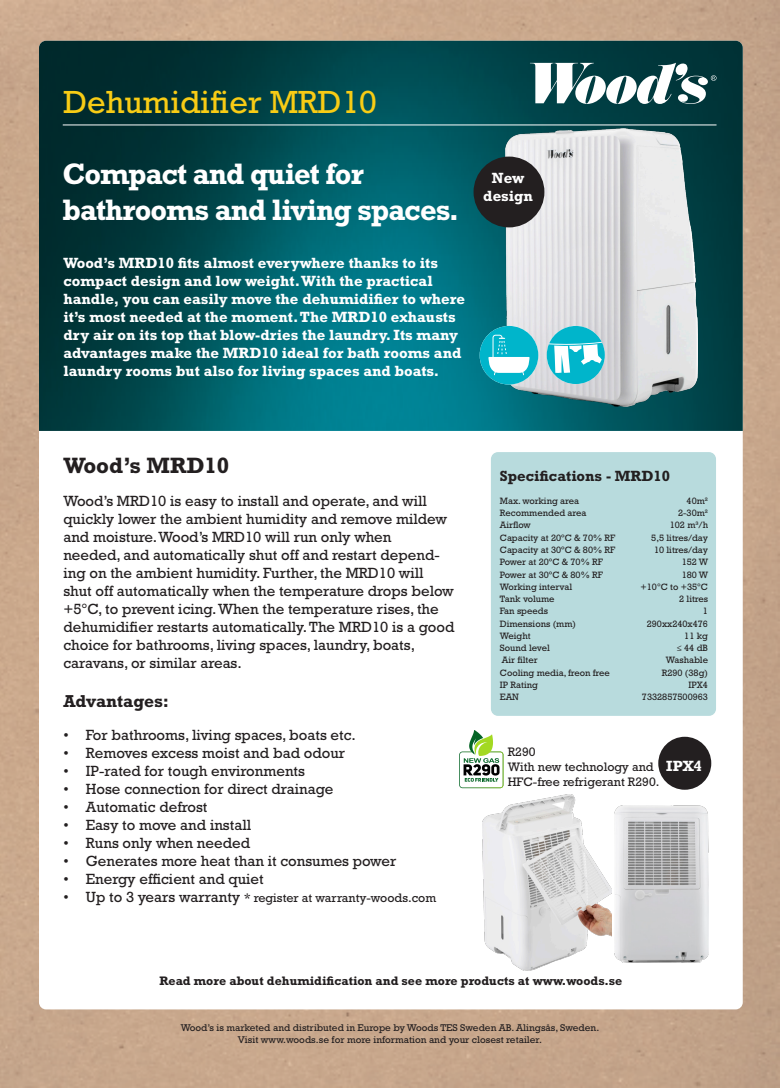
<style>
.page{position:relative;width:780px;height:1088px;background:#fff}
.page>*{position:absolute;margin:0;border:0;box-sizing:border-box;transform-origin:0 0}
.t1{font:32.5px "Rockwell Std";color:#f8cc15}
.t2{font:700 30px "Rockwell Std";letter-spacing:-.03em;color:#fff}
.t3{font:700 22.5px "Rockwell Std";color:#231f20}
.t4{font:700 17.5px "Rockwell Std";color:#231f20}
.t5{font:15px/18px "Rockwell Std";color:#231f20}
.t6{font:700 15px/18px "Rockwell Std";color:#fff}
.t7{font:700 15px "Rockwell Std";color:#231f20}
.t8{font:12.5px/15px "Rockwell Std";color:#231f20}
.t9{font:700 12.5px "Rockwell Std";color:#231f20}
.t10{font:9.88px "Rockwell Std";color:#231f20}
.t11{font:9.38px "Rockwell Std";color:#231f20}
.s1{font-size:15px}
</style>
<div class="page">
<img style="left:0;top:1px;width:779px;height:1087px">
<div style="left:39px;top:41px;width:703px;height:968px;background:#fff;border-radius:7px"></div>
<img style="left:39px;top:41px;width:703px;height:390px">
<div style="left:491px;top:452px;width:225px;height:264px;background:#b8dbdd;border-radius:7px"></div>
<hr style="left:63px;top:125px;width:653px;height:1px;background:#fff">
<svg style="left:530px;top:63px;width:186px;height:41px"></svg>
<div style="left:658px;top:737px;width:53px;height:53px;background:#231f20;border-radius:50%"></div>
<img style="left:505px;top:128px;width:192px;height:279px">
<svg style="left:459px;top:730px;width:44px;height:58px"></svg>
<svg style="left:546px;top:326px;width:58px;height:58px"></svg>
<svg style="left:479px;top:326px;width:59px;height:58px"></svg>
<div style="left:473px;top:157px;width:71px;height:70px;background:#231f20;border-radius:50%"></div>
<img style="left:482px;top:794px;width:129px;height:176px">
<img style="left:614px;top:806px;width:94px;height:156px">
<p class="t1" style="left:63px;top:83px;width:315px">Dehumidifier MRD10</p>
<p class="t2" style="left:63px;top:156px;width:302px">Compact and quiet for</p>
<p class="t2" style="left:63px;top:192px;width:398px">bathrooms and living spaces.</p>
<p class="t6" style="left:63px;top:253px;width:403px">Wood’s MRD10 fits almost everywhere thanks to its compact design and low weight. With the practical handle, you can easily move the dehumidifier to where it’s most needed at the moment. The MRD10 exhausts dry air on its top that blow-dries the laundry. Its many advantages make the MRD10 ideal for bath rooms and laundry rooms but also for living spaces and boats.</p>
<p class="t6" style="left:492px;top:169px;width:34px">New</p>
<p class="t6" style="left:483px;top:187px;width:51px">design</p>
<p class="t3" style="left:63px;top:452px;width:167px">Wood’s MRD10</p>
<p class="t5" style="left:63px;top:492px;width:392px">Wood’s MRD10 is easy to install and operate, and will quickly lower the ambient humidity and remove mildew and moisture. Wood’s MRD10 will run only when<br>needed, and automatically shut off and restart depend&shy;ing on the ambient humidity. Further, the MRD10 will shut off automatically when the temperature drops below +5°C, to prevent icing. When the temperature rises, the dehumidifier restarts automatically. The MRD10 is a good choice for bathrooms, living spaces, laundry, boats,</p>
<p class="t5" style="left:63px;top:654px;width:180px">caravans, or similar areas.</p>
<p class="t4" style="left:63px;top:690px;width:107px">Advantages:</p>
<p class="t5" style="left:63px;top:726px;width:294px">• For bathrooms, living spaces, boats etc.</p>
<p class="t5" style="left:63px;top:744px;width:283px">• Removes excess moist and bad odour</p>
<p class="t5" style="left:63px;top:762px;width:243px">• IP-rated for tough environments</p>
<p class="t5" style="left:63px;top:780px;width:271px">• Hose connection for direct drainage</p>
<p class="t5" style="left:63px;top:798px;width:145px">• Automatic defrost</p>
<p class="t5" style="left:63px;top:816px;width:189px">• Easy to move and install</p>
<p class="t5" style="left:63px;top:834px;width:188px">• Runs only when needed</p>
<p class="t5" style="left:63px;top:852px;width:334px">• Generates more heat than it consumes power</p>
<p class="t5" style="left:63px;top:870px;width:202px">• Energy efficient and quiet</p>
<p class="t8" style="left:63px;top:890px;width:374px"><span class="s1">• Up to 3 years warranty</span> * register at warranty-woods.com</p>
<p class="t7" style="left:500px;top:467px;width:172px">Specifications - MRD10</p>
<p class="t11" style="left:500px;top:495px;width:81px">Max. working area</p>
<p class="t11" style="left:686px;top:495px;width:23px">40m²</p>
<p class="t11" style="left:500px;top:508px;width:88px">Recommended area</p>
<p class="t11" style="left:678px;top:508px;width:31px">2-30m²</p>
<p class="t11" style="left:500px;top:520px;width:32px">Airflow</p>
<p class="t11" style="left:669px;top:520px;width:40px">102 m³/h</p>
<p class="t11" style="left:500px;top:532px;width:117px">Capacity at 20ºC &amp; 70% RF</p>
<p class="t11" style="left:651px;top:532px;width:58px">5,5 litres/day</p>
<p class="t11" style="left:500px;top:544px;width:117px">Capacity at 30ºC &amp; 80% RF</p>
<p class="t11" style="left:654px;top:544px;width:55px">10 litres/day</p>
<p class="t11" style="left:500px;top:557px;width:105px">Power at 20ºC &amp; 70% RF</p>
<p class="t11" style="left:681px;top:557px;width:28px">152 W</p>
<p class="t11" style="left:500px;top:569px;width:105px">Power at 30ºC &amp; 80% RF</p>
<p class="t11" style="left:681px;top:569px;width:28px">180 W</p>
<p class="t11" style="left:500px;top:581px;width:74px">Working interval</p>
<p class="t11" style="left:640px;top:581px;width:69px">+10°C to +35°C</p>
<p class="t11" style="left:500px;top:593px;width:56px">Tank volume</p>
<p class="t11" style="left:679px;top:593px;width:30px">2 litres</p>
<p class="t11" style="left:500px;top:606px;width:50px">Fan speeds</p>
<p class="t11" style="left:703px;top:606px;width:7px">1</p>
<p class="t11" style="left:500px;top:618px;width:78px">Dimensions (mm)</p>
<p class="t11" style="left:646px;top:618px;width:63px">290xx240x476</p>
<p class="t11" style="left:500px;top:630px;width:32px">Weight</p>
<p class="t11" style="left:684px;top:630px;width:25px">11 kg</p>
<p class="t11" style="left:500px;top:642px;width:51px">Sound level</p>
<p class="t11" style="left:676px;top:642px;width:33px">≤ 44 dB</p>
<p class="t11" style="left:501px;top:655px;width:37px">Air filter</p>
<p class="t11" style="left:665px;top:655px;width:44px">Washable</p>
<p class="t11" style="left:500px;top:667px;width:111px">Cooling media, freon free</p>
<p class="t11" style="left:661px;top:667px;width:48px">R290 (38g)</p>
<p class="t11" style="left:500px;top:679px;width:40px">IP Rating</p>
<p class="t11" style="left:688px;top:679px;width:21px">IPX4</p>
<p class="t11" style="left:500px;top:691px;width:21px">EAN</p>
<p class="t11" style="left:642px;top:691px;width:68px">7332857500963</p>
<p class="t8" style="left:507px;top:744px;width:29px">R290</p>
<p class="t8" style="left:507px;top:759px;width:153px">With new technology and<br>HFC-free refrigerant R290.</p>
<p class="t6" style="left:666px;top:757px;width:37px">IPX4</p>
<p class="t9" style="left:159px;top:973px;width:464px">Read more about dehumidification and see more products at www.woods.se</p>
<p class="t10" style="left:181px;top:1022px;width:420px">Wood’s is marketed and distributed in Europe by Woods TES Sweden AB. Alingsås, Sweden.</p>
<p class="t10" style="left:238px;top:1034px;width:305px">Visit www.woods.se for more information and your closest retailer.</p>
</div>
